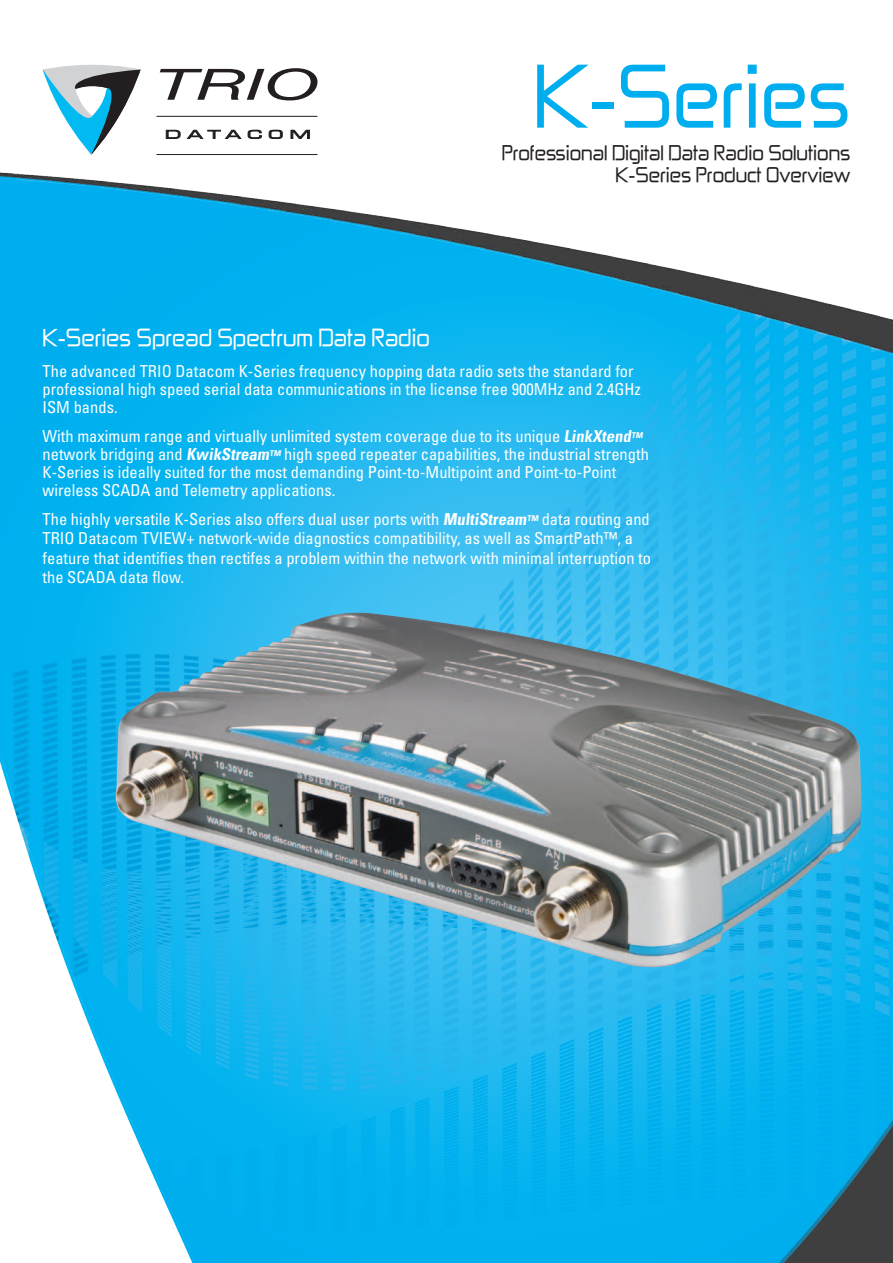
<style>
.page{position:relative;width:893px;height:1263px;background:#fff}
.page>*{position:absolute;margin:0;border:0;box-sizing:border-box;transform-origin:0 0}
.t1{font:75px "Zekton";color:#00aeef}
.t2{font:21px "Zekton";color:#fff}
.t3{font:18px/22.5px "Zekton";color:#231f20;text-align:right}
.t4{font:condensed 16.5px/18px "Univers";color:#fff}
.s1{font-weight:700}
.s2{font-weight:700;font-size:13.5px}
</style>
<div class="page">
<img style="left:0;top:176px;width:893px;height:1087px">
<svg style="left:43px;top:64px;width:98px;height:91px"></svg>
<svg style="left:160px;top:68px;width:157px;height:32px"></svg>
<svg style="left:166px;top:130px;width:14px;height:9px"></svg>
<svg style="left:187px;top:130px;width:54px;height:9px"></svg>
<svg style="left:248px;top:130px;width:14px;height:9px"></svg>
<svg style="left:269px;top:130px;width:14px;height:9px"></svg>
<svg style="left:291px;top:130px;width:19px;height:9px"></svg>
<hr style="left:156px;top:116px;width:161px;height:1px;background:#231f20">
<hr style="left:156px;top:154px;width:161px;height:1px;background:#231f20">
<img style="left:114px;top:613px;width:749px;height:354px">
<h1 class="t1" style="left:533px;top:45px;width:319px">K-Series</h1>
<p class="t3" style="left:502px;top:141px;width:350px">Professional Digital Data Radio Solutions<br>K-Series Product Overview</p>
<p class="t2" style="left:43px;top:324px;width:389px">K-Series Spread Spectrum Data Radio</p>
<p class="t4" style="left:43px;top:362px;width:600px">The advanced TRIO Datacom K-Series frequency hopping data radio sets the standard for professional high speed serial data communications in the license free 900MHz and 2.4GHz<br>ISM bands.</p>
<p class="t4" style="left:43px;top:427px;width:608px">With maximum range and virtually unlimited system coverage due to its unique <span class="s1">LinkXtend</span><span class="s2">™ </span>network bridging and <span class="s1">KwikStream</span><span class="s2">™</span> high speed repeater capabilities, the industrial strength K-Series is ideally suited for the most demanding Point-to-Multipoint and Point-to-Point wireless SCADA and Telemetry applications.</p>
<p class="t4" style="left:43px;top:509px;width:610px;line-height:19.5px">The highly versatile K-Series also offers dual user ports with <span class="s1">MultiStream</span><span class="s2">™</span> data routing and TRIO Datacom TVIEW+ network-wide diagnostics compatibility, as well as SmartPath™, a feature that identifies then rectifes a problem within the network with minimal interruption to the SCADA data flow.</p>
</div>
